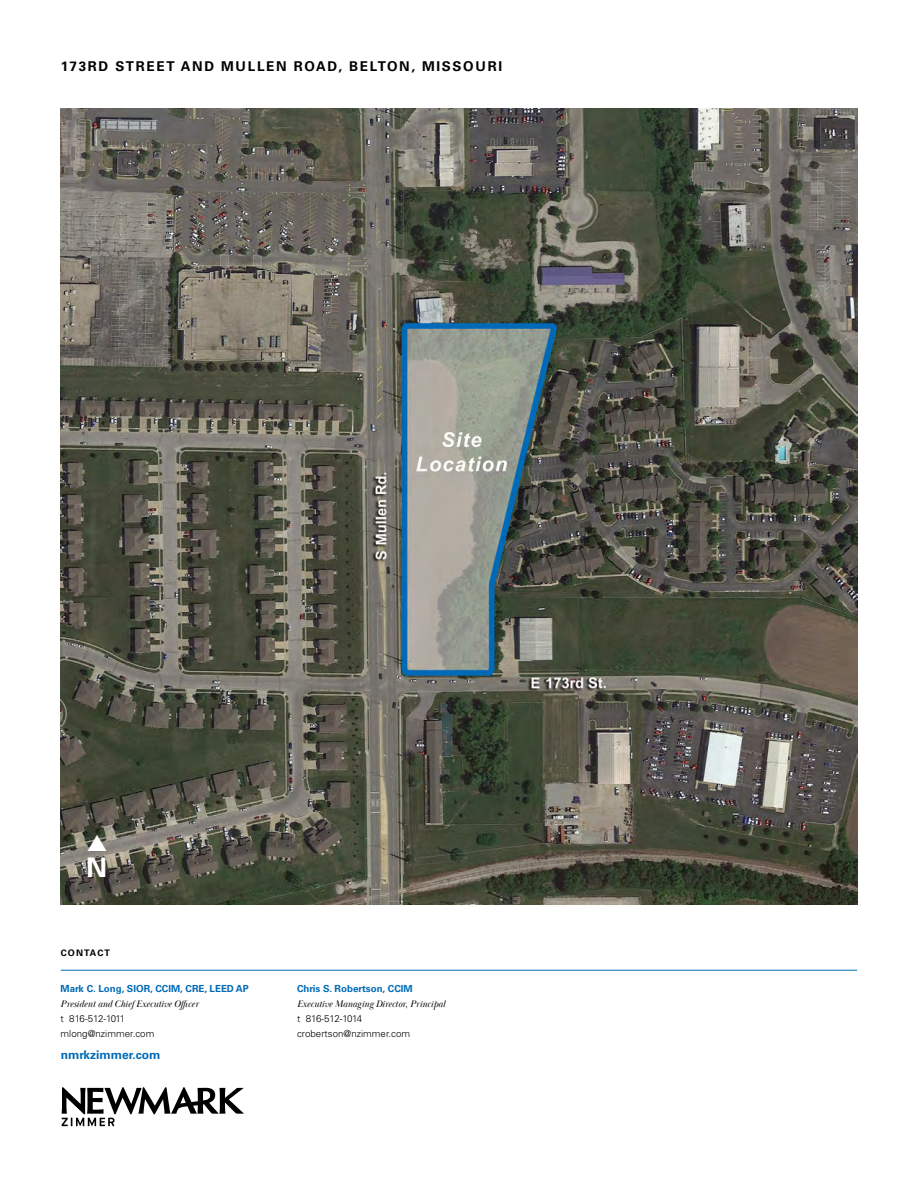
<style>
.page{position:relative;width:918px;height:1188px;background:#fff}
.page>*{position:absolute;margin:0;border:0;box-sizing:border-box;transform-origin:0 0}
.t1{font:700 27px "Univers LT Pro 65";color:#fff}
.t2{font:700 13.5px "Univers LT Pro 65";letter-spacing:.125em;color:#000100}
.t3{font:700 12px "Univers LT Pro 65";color:#006bb7}
.t4{font:italic 9.75px "Baskerville Display PT";color:#000100}
.t5{font:300 9.75px/15px "Univers LT Pro 45";color:#000100}
.t6{font:700 9.75px "Univers LT Pro 65";color:#006bb7}
.t7{font:700 9px "Univers LT Pro 65";letter-spacing:.125em;color:#000}
</style>
<div class="page">
<svg style="left:62px;top:1087px;width:182px;height:39px"></svg>
<img style="left:61px;top:108px;width:796px;height:796px">
<hr style="left:61px;top:970px;width:796px;height:1px;background:#006bb7">
<svg style="left:88px;top:834px;width:18px;height:17px"></svg>
<h2 class="t2" style="left:61px;top:56px;width:443px">173RD STREET AND MULLEN ROAD, BELTON, MISSOURI</h2>
<h1 class="t1" style="left:86px;top:849px;width:23px">N</h1>
<p class="t7" style="left:61px;top:946px;width:51px">CONTACT</p>
<p class="t6" style="left:61px;top:982px;width:190px">Mark C. Long, SIOR, CCIM, CRE, LEED AP</p>
<p class="t4" style="left:61px;top:998px;width:139px">President and Chief Executive Officer</p>
<p class="t5" style="left:61px;top:1011px;width:95px">t 816-512-1011 mlong@nzimmer.com</p>
<p class="t3" style="left:61px;top:1046px;width:101px">nmrkzimmer.com</p>
<p class="t6" style="left:297px;top:982px;width:117px">Chris S. Robertson, CCIM</p>
<p class="t4" style="left:297px;top:998px;width:150px">Executive Managing Director, Principal</p>
<p class="t5" style="left:297px;top:1011px;width:115px">t 816-512-1014 crobertson@nzimmer.com</p>
</div>
